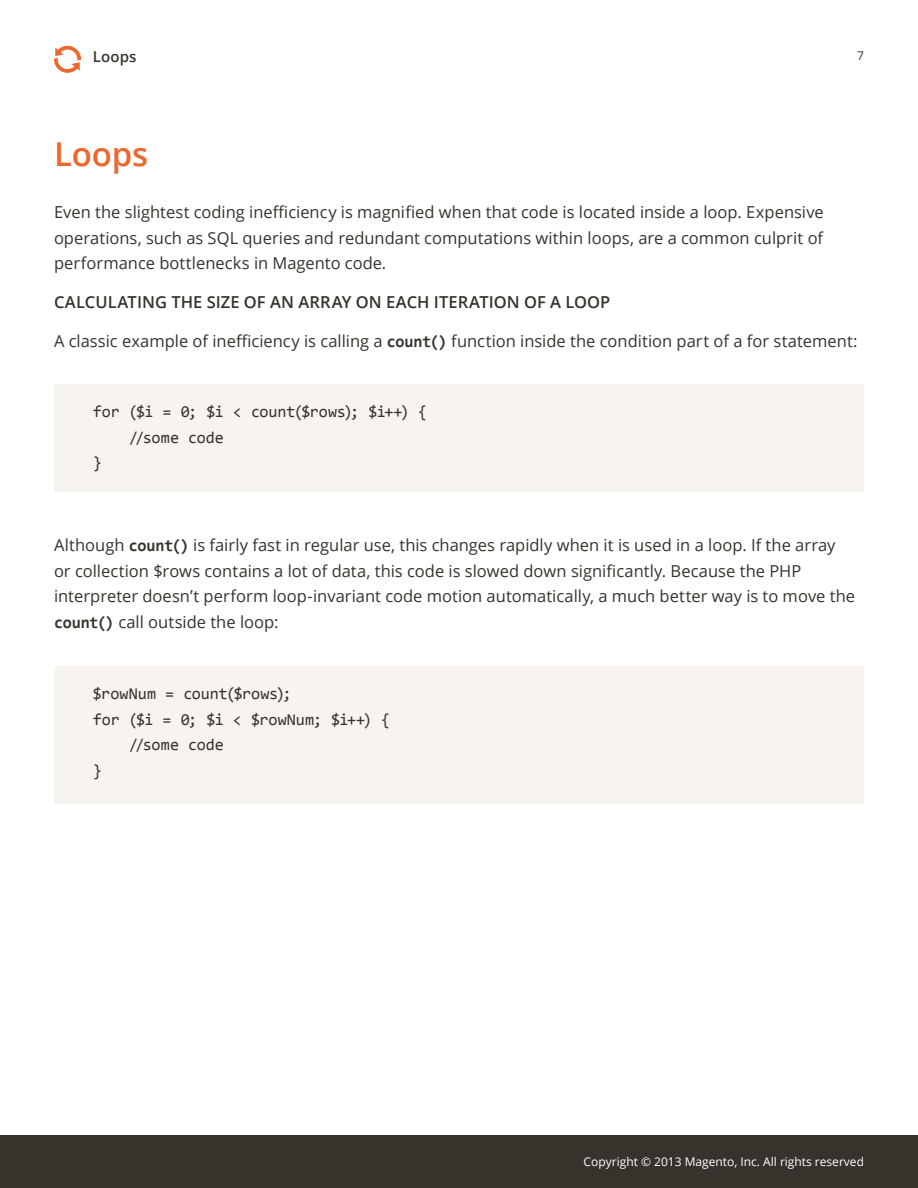
<style>
.page{position:relative;width:918px;height:1188px;background:#fff}
.page>*{position:absolute;margin:0;border:0;box-sizing:border-box;transform-origin:0 0}
.t1{font:600 33px "Open Sans";letter-spacing:-.005em;color:#ed672f}
.t2{font:16.5px/25.5px "Open Sans";color:#36332c;text-align:justify}
.t3{font:16.5px "Consolas";letter-spacing:-.005em;color:#36332c}
.t4{font:600 16.5px "Open Sans";color:#36332c}
.t5{font:600 15px "Open Sans";letter-spacing:.01em;color:#36332c}
.t6{font:12px "Open Sans";color:#fff}
.t7{font:12px "Open Sans";color:#36332c}
.s1{font-family:"Consolas";font-weight:700}
</style>
<div class="page">
<div style="left:0;top:1135px;width:918px;height:53px;background:#36332c"></div>
<div style="left:54px;top:384px;width:810px;height:108px;background:#f7f3ee"></div>
<div style="left:54px;top:666px;width:810px;height:138px;background:#f7f3ee"></div>
<svg style="left:54px;top:46px;width:27px;height:27px"></svg>
<p class="t5" style="left:93px;top:47px;width:45px">Loops</p>
<p class="t7" style="left:857px;top:48px;width:8px">7</p>
<h1 class="t1" style="left:54px;top:131px;width:96px">Loops</h1>
<p class="t2" style="left:54px;top:199px;width:771px">Even the slightest coding inefficiency is magnified when that code is located inside a loop. Expensive operations, such as SQL queries and redundant computations within loops, are a common culprit of performance bottlenecks in Magento code.</p>
<p class="t4" style="left:54px;top:291px;width:558px">CALCULATING THE SIZE OF AN ARRAY ON EACH ITERATION OF A LOOP</p>
<p class="t2" style="left:54px;top:328px;width:805px">A classic example of inefficiency is calling a <span class="s1">count()</span> function inside the condition part of a for statement:</p>
<p class="t3" style="left:93px;top:401px;width:336px">for ($i = 0; $i &lt; count($rows); $i++) {</p>
<p class="t3" style="left:129px;top:426px;width:96px">//some code</p>
<p class="t3" style="left:93px;top:452px;width:11px">}</p>
<p class="t2" style="left:54px;top:532px;width:803px;text-align:left">Although <span class="s1">count()</span> is fairly fast in regular use, this changes rapidly when it is used in a loop. If the array or collection $rows contains a lot of data, this code is slowed down significantly. Because the PHP interpreter doesn’t perform loop-invariant code motion automatically, a much better way is to move the <span class="s1">count()</span> call outside the loop:</p>
<p class="t3" style="left:93px;top:682px;width:200px">$rowNum = count($rows);</p>
<p class="t3" style="left:93px;top:708px;width:299px">for ($i = 0; $i &lt; $rowNum; $i++) {</p>
<p class="t3" style="left:129px;top:733px;width:96px">//some code</p>
<p class="t3" style="left:93px;top:759px;width:11px">}</p>
<p class="t6" style="left:584px;top:1153px;width:282px">Copyright © 2013 Magento, Inc. All rights reserved</p>
</div>
